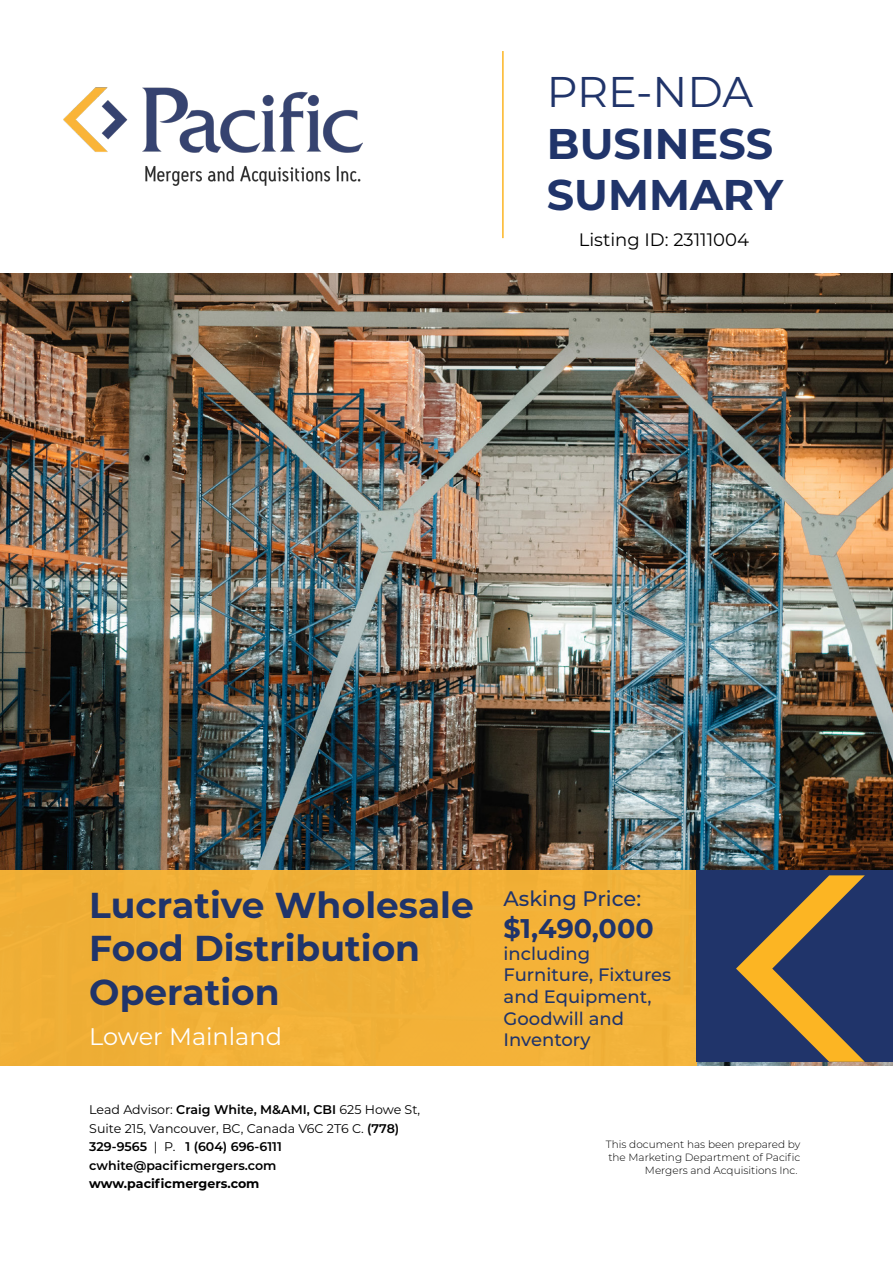
<style>
.page{position:relative;width:893px;height:1263px;background:#fff}
.page>*{position:absolute;margin:0;border:0;box-sizing:border-box;transform-origin:0 0}
.t1{font:700 42.9px/51.4px "Montserrat";color:#20346a}
.t2{font:42.9px "Montserrat";letter-spacing:-.005em;color:#20346a}
.t3{font:700 36px/43.2px "Montserrat";color:#20346a}
.t4{font:700 27px "Montserrat";color:#20346a}
.t5{font:24px "Montserrat";color:#fff}
.t6{font:500 21px "Montserrat";letter-spacing:-.005em;color:#20346a}
.t7{font:500 18px/21.6px "Montserrat";color:#20346a}
.t8{font:18px "Montserrat";color:#000}
.t9{font:600 12.6px/18.5px "Montserrat";color:#000}
.t10{font:700 12.6px "Montserrat";color:#000}
.t11{font:300 10.5px/12.6px "Montserrat";color:#000;text-align:right}
.s1{font-weight:400}
</style>
<div class="page">
<img style="left:0;top:274px;width:893px;height:791px">
<div style="left:0;top:870px;width:697px;height:196px;background:#f1b037"></div>
<img style="left:64px;top:88px;width:298px;height:98px">
<hr style="left:502px;top:51px;width:2px;height:187px;background:#fcb523">
<div style="left:697px;top:870px;width:196px;height:192px;background:#20346a"></div>
<svg style="left:736px;top:875px;width:129px;height:187px"></svg>
<h1 class="t2" style="left:547px;top:63px;width:208px">PRE-NDA</h1>
<h1 class="t1" style="left:547px;top:116px;width:238px">BUSINESS<br>SUMMARY</h1>
<h3 class="t8" style="left:579px;top:227px;width:172px">Listing ID: 23111004</h3>
<h2 class="t3" style="left:89px;top:882px;width:386px">Lucrative Wholesale<br>Food Distribution<br>Operation</h2>
<h3 class="t5" style="left:89px;top:1020px;width:194px">Lower Mainland</h3>
<p class="t9" style="left:89px;top:1100px;width:332px"><span class="s1">Lead Advisor:</span> Craig White, M&amp;AMI, CBI <span class="s1">625 Howe St, Suite 215, Vancouver, BC, Canada V6C 2T6 C.</span> (778)<br>329-9565 <span class="s1">| P.</span> 1 (604) 696-6111 cwhite@pacificmergers.com</p>
<p class="t10" style="left:89px;top:1175px;width:172px">www.pacificmergers.com</p>
<h3 class="t6" style="left:504px;top:884px;width:139px">Asking Price:</h3>
<h3 class="t4" style="left:504px;top:909px;width:152px">$1,490,000</h3>
<h3 class="t7" style="left:504px;top:942px;width:169px">including<br>Furniture, Fixtures and Equipment,<br>Goodwill and<br>Inventory</h3>
<p class="t11" style="left:606px;top:1138px;width:196px">This document has been prepared by the Marketing Department of Pacific<br>Mergers and Acquisitions Inc.</p>
</div>
